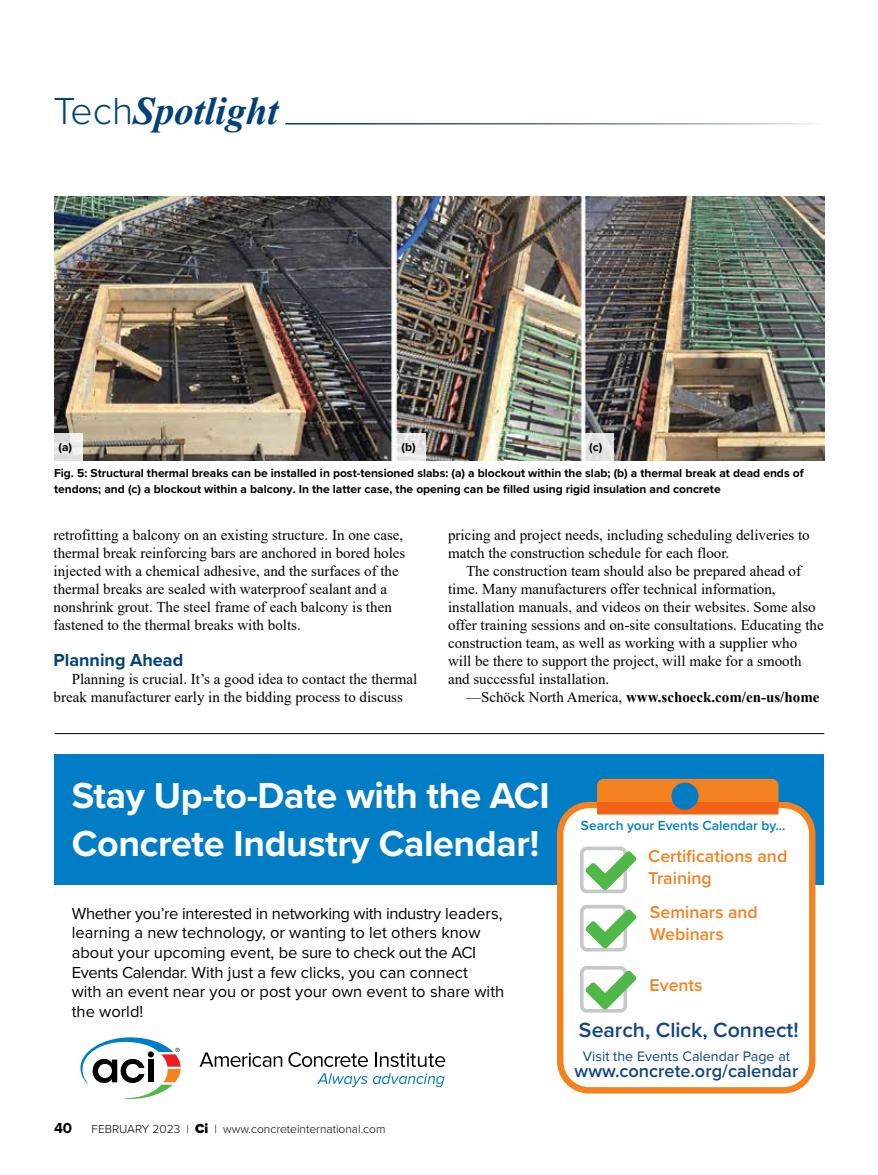
<style>
.page{position:relative;width:878px;height:1175px;background:#fff}
.page>*{position:absolute;margin:0;border:0;box-sizing:border-box;transform-origin:0 0}
.t1{font:italic 700 39px "Times New Roman";color:#004278}
.t2{font:700 37.5px/48px "Proxima Nova";letter-spacing:-.01em;color:#fff}
.t3{font:600 21.3px "Proxima Nova";color:#124680}
.t4{font:600 18.15px "Proxima Nova";color:#124680}
.t5{font:700 18px "Proxima Nova";color:#004278}
.t6{font:600 17.7px/21.3px "Proxima Nova";color:#f58220}
.t7{font:16.5px/19.5px "Proxima Nova";color:#000}
.t8{font:15px/18px "Times New Roman";color:#000}
.t9{font:700 15px "Times New Roman";color:#000}
.t10{font:700 15px "Proxima Nova";color:#000}
.t11{font:14.25px "Proxima Nova";color:#124680}
.t12{font:600 13.65px "Proxima Nova";color:#007dc5}
.t13{font:700 12px/16.5px "Proxima Nova";color:#000}
.t14{font:300 12px "Proxima Nova";color:#000}
.s1{font-family:"Proxima Nova";font-weight:300;font-style:normal}
.s2{font-weight:400}
.s3{font-weight:900;font-size:13.5px}
</style>
<div class="page">
<img style="left:54px;top:197px;width:770px;height:263px">
<div style="left:53px;top:433px;width:30px;height:27px;background:linear-gradient(to right,#dadbde,#f0eeea)"></div>
<div style="left:396px;top:433px;width:30px;height:27px;background:linear-gradient(to right,#e5e6e6,#e6e5e5)"></div>
<svg style="left:583px;top:433px;width:30px;height:27px"></svg>
<hr style="left:54px;top:733px;width:770px;height:1px;background:#000">
<div style="left:54px;top:754px;width:770px;height:131px;background:#007dc5"></div>
<svg style="left:317px;top:1073px;width:50px;height:14px"></svg>
<svg style="left:373px;top:1073px;width:71px;height:14px"></svg>
<svg style="left:200px;top:1052px;width:82px;height:15px"></svg>
<svg style="left:288px;top:1052px;width:80px;height:15px"></svg>
<svg style="left:375px;top:1052px;width:70px;height:15px"></svg>
<svg style="left:80px;top:1037px;width:101px;height:61px"></svg>
<div style="left:560px;top:805px;width:252px;height:285px;background:#fff;border-radius:29px"></div>
<div style="left:557px;top:802px;width:258px;height:291px;border:6px solid #f58220;border-radius:29px"></div>
<div style="left:597px;top:779px;width:181px;height:23px;background:#f58220"></div>
<div style="left:597px;top:802px;width:181px;height:12px;background:#f26318"></div>
<div style="left:671px;top:782px;width:27px;height:27px;background:#007dc5;border-radius:50%"></div>
<div style="left:580px;top:846px;width:47px;height:47px;border:4px solid #c7c8ca;border-radius:5px"></div>
<div style="left:580px;top:904px;width:47px;height:47px;border:4px solid #c7c8ca;border-radius:5px"></div>
<div style="left:580px;top:966px;width:47px;height:46px;border:4px solid #c7c8ca;border-radius:5px"></div>
<svg style="left:585px;top:851px;width:42px;height:39px"></svg>
<svg style="left:585px;top:909px;width:42px;height:39px"></svg>
<svg style="left:585px;top:970px;width:42px;height:39px"></svg>
<h1 class="t1" style="left:53px;top:84px;width:226px"><span class="s1">Tech</span>Spotlight</h1>
<p class="t13" style="left:58px;top:438px;width:15px">(a)</p>
<p class="t13" style="left:401px;top:438px;width:16px">(b)</p>
<p class="t13" style="left:589px;top:438px;width:15px">(c)</p>
<p class="t13" style="left:54px;top:464px;width:751px">Fig. 5: Structural thermal breaks can be installed in post-tensioned slabs: (a) a blockout within the slab; (b) a thermal break at dead ends of tendons; and (c) a blockout within a balcony. In the latter case, the opening can be filled using rigid insulation and concrete</p>
<p class="t8" style="left:54px;top:525px;width:353px">retrofitting a balcony on an existing structure. In one case, thermal break reinforcing bars are anchored in bored holes injected with a chemical adhesive, and the surfaces of the thermal breaks are sealed with waterproof sealant and a nonshrink grout. The steel frame of each balcony is then fastened to the thermal breaks with bolts.</p>
<p class="t5" style="left:54px;top:646px;width:131px">Planning Ahead</p>
<p class="t8" style="left:54px;top:669px;width:365px;text-indent:18px">Planning is crucial. It’s a good idea to contact the thermal break manufacturer early in the bidding process to discuss</p>
<p class="t8" style="left:448px;top:525px;width:363px">pricing and project needs, including scheduling deliveries to match the construction schedule for each floor.</p>
<p class="t8" style="left:448px;top:561px;width:377px;text-indent:18px">The construction team should also be prepared ahead of time. Many manufacturers offer technical information, installation manuals, and videos on their websites. Some also offer training sessions and on-site consultations. Educating the construction team, as well as working with a supplier who will be there to support the project, will make for a smooth and successful installation.</p>
<p class="t9" style="left:466px;top:686px;width:355px"><span class="s2">—Schöck North America,</span> www.schoeck.com/en-us/home</p>
<h2 class="t2" style="left:72px;top:770px;width:479px">Stay Up-to-Date with the ACI<br>Concrete Industry Calendar!</h2>
<p class="t7" style="left:72px;top:903px;width:434px">Whether you’re interested in networking with industry leaders, learning a new technology, or wanting to let others know about your upcoming event, be sure to check out the ACI Events Calendar. With just a few clicks, you can connect<br>with an event near you or post your own event to share with the world!</p>
<p class="t10" style="left:54px;top:1116px;width:20px">40</p>
<p class="t14" style="left:91px;top:1119px;width:295px">FEBRUARY 2023 | <span class="s3">Ci</span> | www.concreteinternational.com</p>
<p class="t12" style="left:581px;top:815px;width:206px">Search your Events Calendar by…</p>
<p class="t6" style="left:648px;top:845px;width:141px">Certifications and<br>Training</p>
<p class="t6" style="left:650px;top:901px;width:109px">Seminars and<br>Webinars</p>
<p class="t6" style="left:649px;top:974px;width:55px">Events</p>
<h3 class="t3" style="left:579px;top:1014px;width:221px">Search, Click, Connect!</h3>
<p class="t11" style="left:583px;top:1045px;width:208px">Visit the Events Calendar Page at</p>
<p class="t4" style="left:574px;top:1057px;width:225px">www.concrete.org/calendar</p>
</div>
